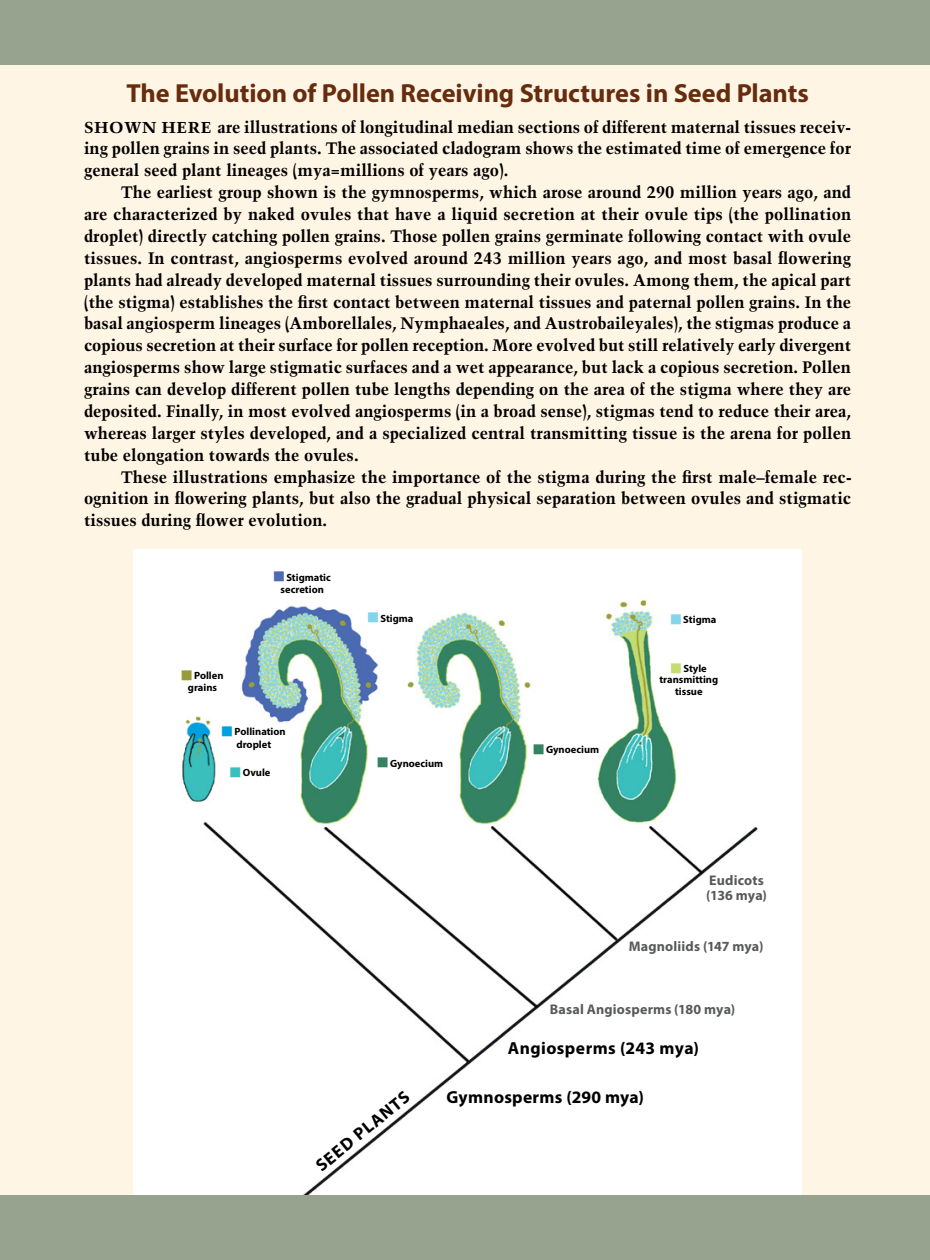
<style>
.page{position:relative;width:930px;height:1260px;background:#fff}
.page>*{position:absolute;margin:0;border:0;box-sizing:border-box;transform-origin:0 0}
.t1{font:700 105px "Myriad Pro";color:#4d6ab2;scale:.1 1}
.t2{font:700 105px "Myriad Pro";color:#358363;scale:.1 1}
.t3{font:700 105px "Myriad Pro";color:#c5dc72;scale:.1 1}
.t4{font:700 105px "Myriad Pro";color:#84d4ed;scale:.1 1}
.t5{font:700 105px "Myriad Pro";color:#979c39;scale:.1 1}
.t6{font:700 105px "Myriad Pro";color:#00a1df;scale:.1 1}
.t7{font:700 105px "Myriad Pro";color:#3abfbd;scale:.1 1}
.t8{font:700 26.25px "Myriad Pro";letter-spacing:-.005em;color:#672c0d}
.t9{font:700 17.5px "Myriad Pro";letter-spacing:.02em;color:#000}
.t10{font:700 16.62px/21.9px "Trump Mediaeval";color:#000;text-align:justify}
.t11{font:700 14px/15.8px "Myriad Pro";letter-spacing:.015em;color:#58595b}
.t12{font:700 10.5px/12.2px "Myriad Pro";color:#000}
.s1{font-size:15.75px}
.s2{color:#84d4ed}
</style>
<div class="page">
<div style="left:0;top:65px;width:929px;height:1130px;background:#fff5e4"></div>
<img style="left:134px;top:550px;width:667px;height:645px">
<div style="left:0;top:0;width:929px;height:65px;background:#97a28f"></div>
<div style="left:0;top:1195px;width:929px;height:65px;background:#97a28f"></div>
<h2 class="t8" style="left:126px;top:76px;width:683px">The Evolution of Pollen Receiving Structures in Seed Plants</h2>
<p class="t10" style="left:84px;top:115px;width:768px"><span class="s1">SHOWN HERE</span> are illustrations of longitudinal median sections of different maternal tissues receiv&shy;ing pollen grains in seed plants. The associated cladogram shows the estimated time of emergence for general seed plant lineages (mya=millions of years ago).</p>
<p class="t10" style="left:84px;top:181px;width:768px;text-indent:37px">The earliest group shown is the gymnosperms, which arose around 290 million years ago, and are characterized by naked ovules that have a liquid secretion at their ovule tips (the pollination droplet) directly catching pollen grains. Those pollen grains germinate following contact with ovule tissues. In contrast, angiosperms evolved around 243 million years ago, and most basal flowering plants had already developed maternal tissues surrounding their ovules. Among them, the apical part (the stigma) establishes the first contact between maternal tissues and paternal pollen grains. In the basal angiosperm lineages (Amborellales, Nymphaeales, and Austrobaileyales), the stigmas produce a copious secretion at their surface for pollen reception. More evolved but still relatively early divergent angiosperms show large stigmatic surfaces and a wet appearance, but lack a copious secretion. Pollen grains can develop different pollen tube lengths depending on the area of the stigma where they are deposited. Finally, in most evolved angiosperms (in a broad sense), stigmas tend to reduce their area, whereas larger styles developed, and a specialized central transmitting tissue is the arena for pollen tube elongation towards the ovules.</p>
<p class="t10" style="left:84px;top:465px;width:768px;text-indent:37px">These illustrations emphasize the importance of the stigma during the first male–female rec&shy;ognition in flowering plants, but also the gradual physical separation between ovules and stigmatic tissues during flower evolution.</p>
<h1 class="t1" style="left:274px;top:500px;width:1046px">— <span class="s2">—</span></h1>
<p class="t12" style="left:280px;top:571px;width:52px;text-indent:6px">Stigmatic secretion</p>
<p class="t12" style="left:380px;top:612px;width:35px">Stigma</p>
<h1 class="t5" style="left:181px;top:598px;width:106px">—</h1>
<p class="t12" style="left:188px;top:669px;width:37px;text-indent:6px">Pollen grains</p>
<h1 class="t6" style="left:222px;top:654px;width:106px">—</h1>
<p class="t12" style="left:234px;top:725px;width:53px">Pollination droplet</p>
<h1 class="t7" style="left:230px;top:695px;width:106px">—</h1>
<p class="t12" style="left:243px;top:766px;width:29px">Ovule</p>
<h1 class="t2" style="left:377px;top:686px;width:106px">—</h1>
<p class="t12" style="left:390px;top:757px;width:55px">Gynoecium</p>
<h1 class="t2" style="left:533px;top:672px;width:106px">—</h1>
<p class="t12" style="left:546px;top:743px;width:55px">Gynoecium</p>
<h1 class="t4" style="left:670px;top:542px;width:106px">—</h1>
<p class="t12" style="left:683px;top:613px;width:35px">Stigma</p>
<h1 class="t3" style="left:670px;top:591px;width:106px">—</h1>
<p class="t12" style="left:683px;top:662px;width:25px">Style</p>
<p class="t12" style="left:659px;top:673px;width:60px">transmitting</p>
<p class="t12" style="left:675px;top:685px;width:29px">tissue</p>
<p class="t11" style="left:706px;top:872px;width:62px">Eudicots (136 mya)</p>
<p class="t11" style="left:628px;top:938px;width:136px">Magnoliids (147 mya)</p>
<p class="t9" style="left:311px;top:1159px;width:117px;rotate:-39deg">SEED PLANTS</p>
<p class="t11" style="left:550px;top:1001px;width:187px">Basal Angiosperms (180 mya)</p>
<p class="t9" style="left:508px;top:1037px;width:192px">Angiosperms (243 mya)</p>
<p class="t9" style="left:446px;top:1086px;width:199px">Gymnosperms (290 mya)</p>
</div>
